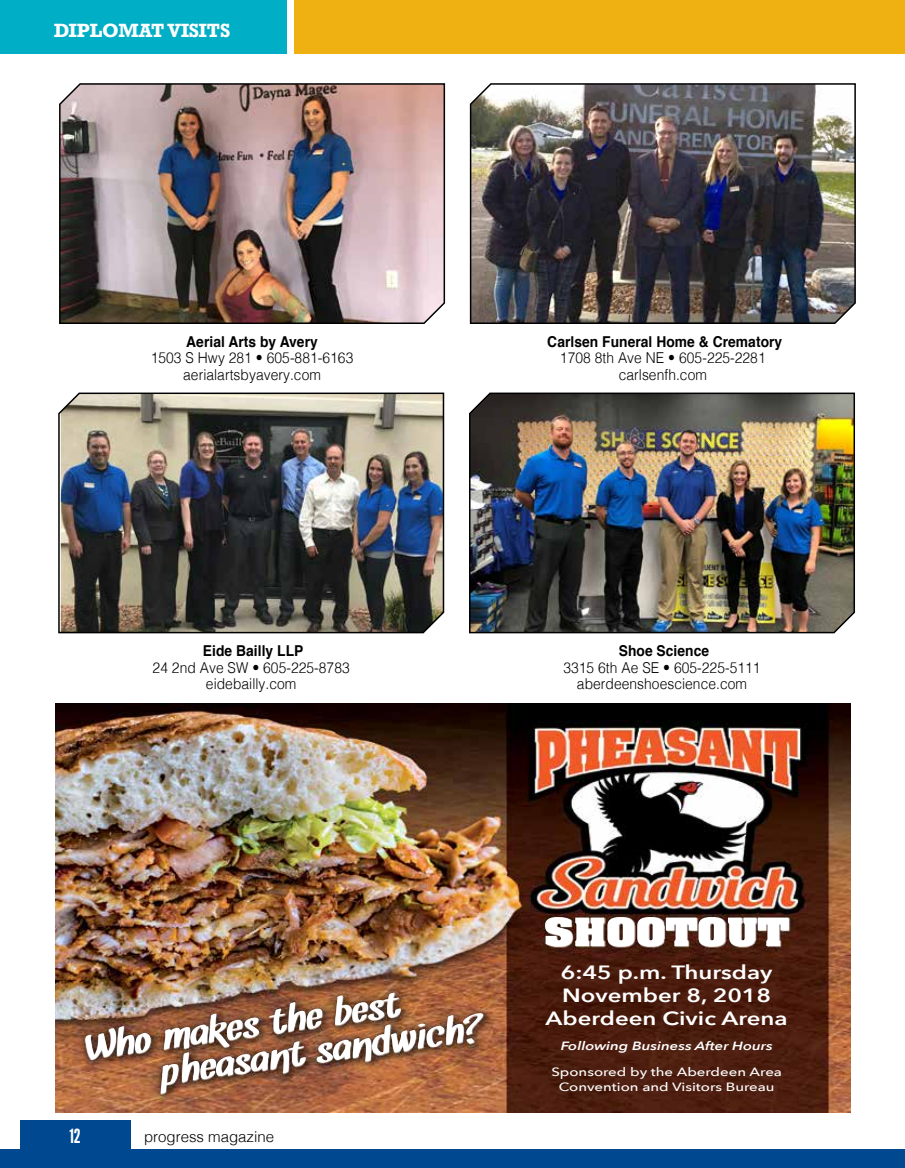
<style>
.page{position:relative;width:905px;height:1168px;background:#fff}
.page>*{position:absolute;margin:0;border:0;box-sizing:border-box;transform-origin:0 0}
.t1{font:19.5px "League Gothic";color:#fff}
.t2{font:600 19.2px/23px "Avenir Next";color:#fff;text-align:center;scale:1.25 1}
.t3{font:700 18px "Rockwell";letter-spacing:-.005em;color:#fff}
.t4{font:300 15px/16.5px "Helvetica";letter-spacing:.005em;color:#000;text-align:center;scale:.92 1}
.t5{font:700 15px "Helvetica";letter-spacing:.005em;color:#000;scale:.92 1}
.t6{font:300 15px "Helvetica";letter-spacing:.005em;color:#000}
.t7{font:500 12px/14.4px "Avenir Next";color:#fff;text-align:center;scale:1.25 1}
.t8{font:italic 600 12px "Avenir Next";color:#fff;scale:1.25 1}
</style>
<div class="page">
<div style="left:20px;top:1120px;width:110px;height:48px;background:#004990"></div>
<div style="left:0;top:1149px;width:904px;height:19px;background:#004990"></div>
<div style="left:0;top:0;width:287px;height:54px;background:#00aec5"></div>
<div style="left:294px;top:0;width:610px;height:54px;background:#eeb111"></div>
<img style="left:58px;top:392px;width:387px;height:242px">
<img style="left:59px;top:83px;width:387px;height:241px">
<img style="left:469px;top:392px;width:386px;height:242px">
<img style="left:469px;top:83px;width:387px;height:241px">
<img style="left:55px;top:703px;width:795px;height:409px">
<svg style="left:545px;top:917px;width:243px;height:29px"></svg>
<svg style="left:85px;top:1026px;width:66px;height:33px"></svg>
<img style="left:161px;top:992px;width:322px;height:101px">
<p class="t3" style="left:54px;top:19px;width:178px">DIPLOMAT VISITS</p>
<p class="t5" style="left:186px;top:329px;width:144px">Aerial Arts by Avery</p>
<p class="t4" style="left:151px;top:348px;width:222px">1503 S Hwy 281 • 605-881-6163 aerialartsbyavery.com</p>
<p class="t5" style="left:203px;top:638px;width:111px">Eide Bailly LLP</p>
<p class="t4" style="left:153px;top:658px;width:216px">24 2nd Ave SW • 605-225-8783 eidebailly.com</p>
<h1 class="t1" style="left:69px;top:1125px;width:13px">12</h1>
<p class="t6" style="left:144px;top:1124px;width:132px">progress magazine</p>
<p class="t5" style="left:547px;top:329px;width:257px">Carlsen Funeral Home &amp; Crematory</p>
<p class="t4" style="left:560px;top:348px;width:225px">1708 8th Ave NE • 605-225-2281 carlsenfh.com</p>
<p class="t5" style="left:618px;top:638px;width:100px">Shoe Science</p>
<p class="t4" style="left:563px;top:658px;width:216px">3315 6th Ae SE • 605-225-5111 aberdeenshoescience.com</p>
<p class="t2" style="left:545px;top:960px;width:195px">6:45 p.m. Thursday<br>November 8, 2018<br>Aberdeen Civic Arena</p>
<p class="t8" style="left:560px;top:1036px;width:171px">Following Business After Hours</p>
<p class="t7" style="left:551px;top:1064px;width:186px">Sponsored by the Aberdeen Area<br>Convention and Visitors Bureau</p>
</div>
